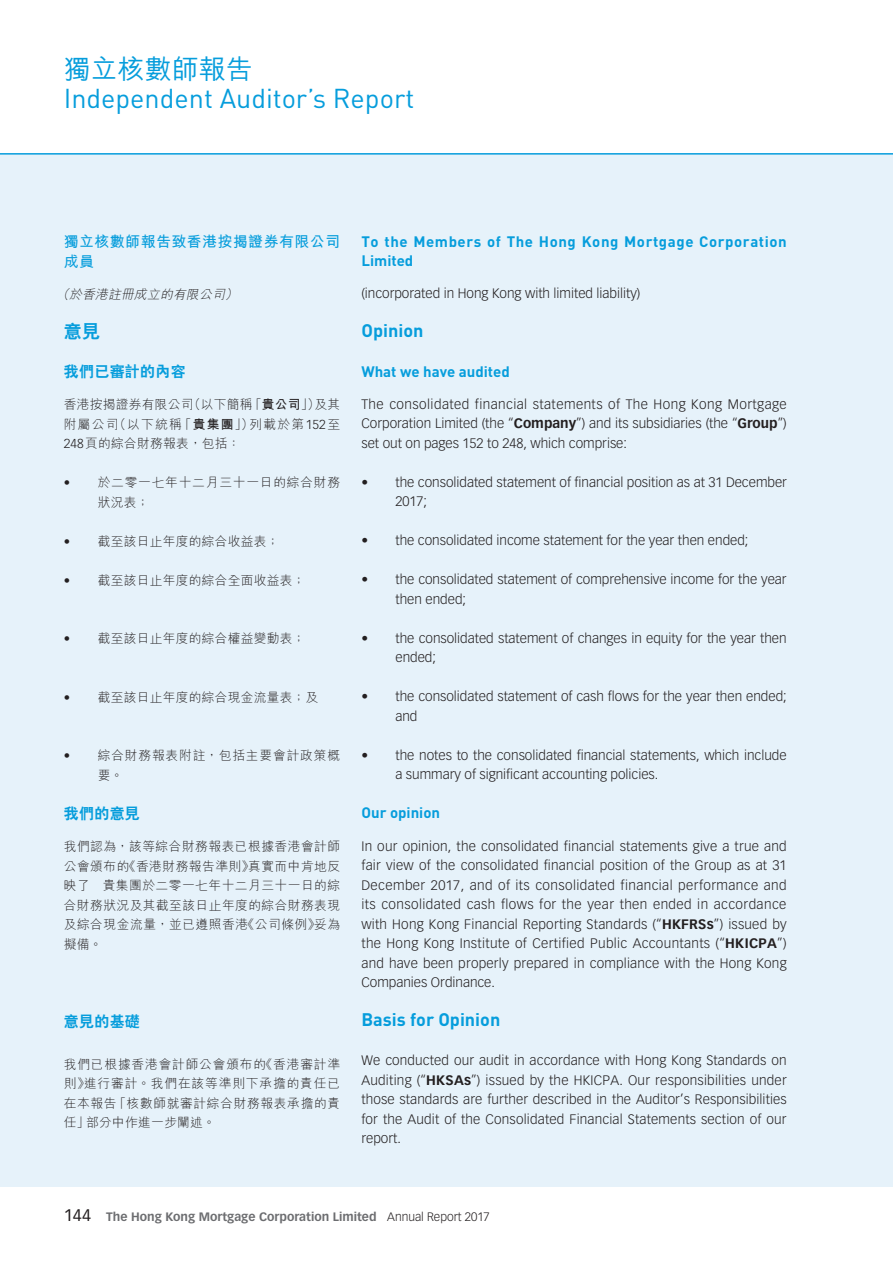
<style>
.page{position:relative;width:893px;height:1263px;background:#fff}
.page>*{position:absolute;margin:0;border:0;box-sizing:border-box;transform-origin:0 0}
.t1{font:27px "DIN";color:#069ddc}
.t2{font:500 27px "M Hei HK";color:#069ddc}
._01_H1_E{font:700 18px "DIN";color:#069ddc}
._001_H1_C{font:800 18px "C Hei 2 HK";color:#069ddc}
.t3{font:16.5px "Vectora LT Std";color:#231f20}
._02_H2_E{font:700 15px/19.5px "DIN";letter-spacing:.04em;color:#069ddc}
._02_H2_E-2{font:700 15px "DIN";color:#069ddc}
._002_H2_C{font:700 15px/19.5px "M Hei HK";letter-spacing:.025em;color:#069ddc}
._002_H2_C-2{font:800 15px "C Hei 2 HK";letter-spacing:.02em;color:#069ddc}
._00_txt_E{font:300 13.5px/19.5px "Vectora LT Std";color:#231f20}
._000_txt_C{font:300 12.75px/19.5px "M Hei HK";letter-spacing:.035em;color:#231f20;text-align:justify}
._000_txt_C-2{font:300 12.75px/19.5px "M Hei HK";letter-spacing:.06em;color:#231f20}
._000_txt_C-3{font:300 12.75px/19.5px "M Hei HK";letter-spacing:.065em;color:#231f20}
._000_txt_C-4{font:italic 300 12.75px "M Hei HK";color:#231f20}
.t4{font:700 12px "Vectora LT Std";color:#6c6d70}
.s1{font-weight:700}
.s2{font-family:"Vectora LT Std"}
.s3{font-weight:300;color:#231f20}
</style>
<div class="page">
<div style="left:0;top:154px;width:893px;height:1032px;background:#e6f2fa"></div>
<hr style="left:0;top:153px;width:893px;height:2px;background:#069ddc">
<p class="t2" style="left:64px;top:50px;width:190px">獨立核數師報告</p>
<p class="t1" style="left:64px;top:82px;width:352px">Independent Auditor’s Report</p>
<p class="_002_H2_C" style="left:64px;top:231px;width:278px">獨立核數師報告致香港按揭證券有限公司成員</p>
<p class="_000_txt_C-4" style="left:56px;top:288px;width:185px">（於香港註冊成立的有限公司）</p>
<p class="_001_H1_C" style="left:64px;top:322px;width:38px">意見</p>
<p class="_002_H2_C-2" style="left:64px;top:364px;width:124px">我們已審計的內容</p>
<p class="_000_txt_C" style="left:64px;top:395px;width:278px">香港按揭證券有限公司（以下簡稱「<span class="s1">貴公司</span>」）及其附屬公司（以下統稱「<span class="s1">貴集團</span>」）列載於第<span class="s2">152</span>至<span class="s2">248</span>頁的綜合財務報表，包括：</p>
<p class="_000_txt_C-2" style="left:98px;top:473px;width:244px;text-indent:-34px"><span class="s2">•</span> 於二零一七年十二月三十一日的綜合財務狀況表；</p>
<p class="_000_txt_C" style="left:64px;top:531px;width:217px"><span class="s2">•</span> 截至該日止年度的綜合收益表；</p>
<p class="_000_txt_C" style="left:64px;top:570px;width:243px"><span class="s2">•</span> 截至該日止年度的綜合全面收益表；</p>
<p class="_000_txt_C" style="left:64px;top:629px;width:243px"><span class="s2">•</span> 截至該日止年度的綜合權益變動表；</p>
<p class="_000_txt_C" style="left:64px;top:687px;width:256px"><span class="s2">•</span> 截至該日止年度的綜合現金流量表；及</p>
<p class="_000_txt_C-3" style="left:98px;top:746px;width:244px;text-indent:-34px"><span class="s2">•</span> 綜合財務報表附註，包括主要會計政策概要。</p>
<p class="_002_H2_C-2" style="left:64px;top:806px;width:78px">我們的意見</p>
<p class="_000_txt_C" style="left:64px;top:836px;width:278px">我們認為，該等綜合財務報表已根據香港會計師公會頒布的《香港財務報告準則》真實而中肯地反映了 貴集團於二零一七年十二月三十一日的綜合財務狀況及其截至該日止年度的綜合財務表現及綜合現金流量，並已遵照香港《公司條例》妥為擬備。</p>
<p class="_002_H2_C-2" style="left:64px;top:1013px;width:78px">意見的基礎</p>
<p class="_000_txt_C" style="left:64px;top:1054px;width:278px">我們已根據香港會計師公會頒布的《香港審計準則》進行審計。我們在該等準則下承擔的責任已在本報告「核數師就審計綜合財務報表承擔的責任」部分中作進一步闡述。</p>
<p class="_02_H2_E" style="left:361px;top:231px;width:427px">To the Members of The Hong Kong Mortgage Corporation<br>Limited</p>
<p class="_00_txt_E" style="left:361px;top:284px;width:280px">(incorporated in Hong Kong with limited liability)</p>
<p class="_01_H1_E" style="left:361px;top:319px;width:63px">Opinion</p>
<p class="_02_H2_E-2" style="left:361px;top:361px;width:150px">What we have audited</p>
<p class="_00_txt_E" style="left:361px;top:394px;width:427px;text-align:justify">The consolidated financial statements of The Hong Kong Mortgage Corporation Limited (the “<span class="s1">Company</span>”) and its subsidiaries (the “<span class="s1">Group</span>”) set out on pages 152 to 248, which comprise:</p>
<p class="_00_txt_E" style="left:395px;top:472px;width:393px;text-indent:-34px">• the consolidated statement of financial position as at 31 December<br>2017;</p>
<p class="_00_txt_E" style="left:361px;top:531px;width:388px">• the consolidated income statement for the year then ended;</p>
<p class="_00_txt_E" style="left:395px;top:570px;width:393px;text-indent:-34px">• the consolidated statement of comprehensive income for the year then ended;</p>
<p class="_00_txt_E" style="left:395px;top:628px;width:393px;text-indent:-34px">• the consolidated statement of changes in equity for the year then ended;</p>
<p class="_00_txt_E" style="left:395px;top:687px;width:393px;text-indent:-34px">• the consolidated statement of cash flows for the year then ended; and</p>
<p class="_00_txt_E" style="left:395px;top:745px;width:393px;text-indent:-34px">• the notes to the consolidated financial statements, which include a summary of significant accounting policies.</p>
<p class="_02_H2_E-2" style="left:361px;top:803px;width:80px">Our opinion</p>
<p class="_00_txt_E" style="left:361px;top:836px;width:427px;text-align:justify">In our opinion, the consolidated financial statements give a true and fair view of the consolidated financial position of the Group as at 31<br>December 2017, and of its consolidated financial performance and its consolidated cash flows for the year then ended in accordance with Hong Kong Financial Reporting Standards (“<span class="s1">HKFRSs</span>”) issued by the Hong Kong Institute of Certified Public Accountants (“<span class="s1">HKICPA</span>”) and have been properly prepared in compliance with the Hong Kong Companies Ordinance.</p>
<p class="_01_H1_E" style="left:361px;top:1008px;width:140px">Basis for Opinion</p>
<p class="_00_txt_E" style="left:361px;top:1051px;width:427px;text-align:justify">We conducted our audit in accordance with Hong Kong Standards on Auditing (“<span class="s1">HKSAs</span>”) issued by the HKICPA. Our responsibilities under those standards are further described in the Auditor’s Responsibilities for the Audit of the Consolidated Financial Statements section of our report.</p>
<p class="t3" style="left:64px;top:1205px;width:29px">144</p>
<p class="t4" style="left:106px;top:1209px;width:385px">The Hong Kong Mortgage Corporation Limited <span class="s3">Annual Report 2017</span></p>
</div>
